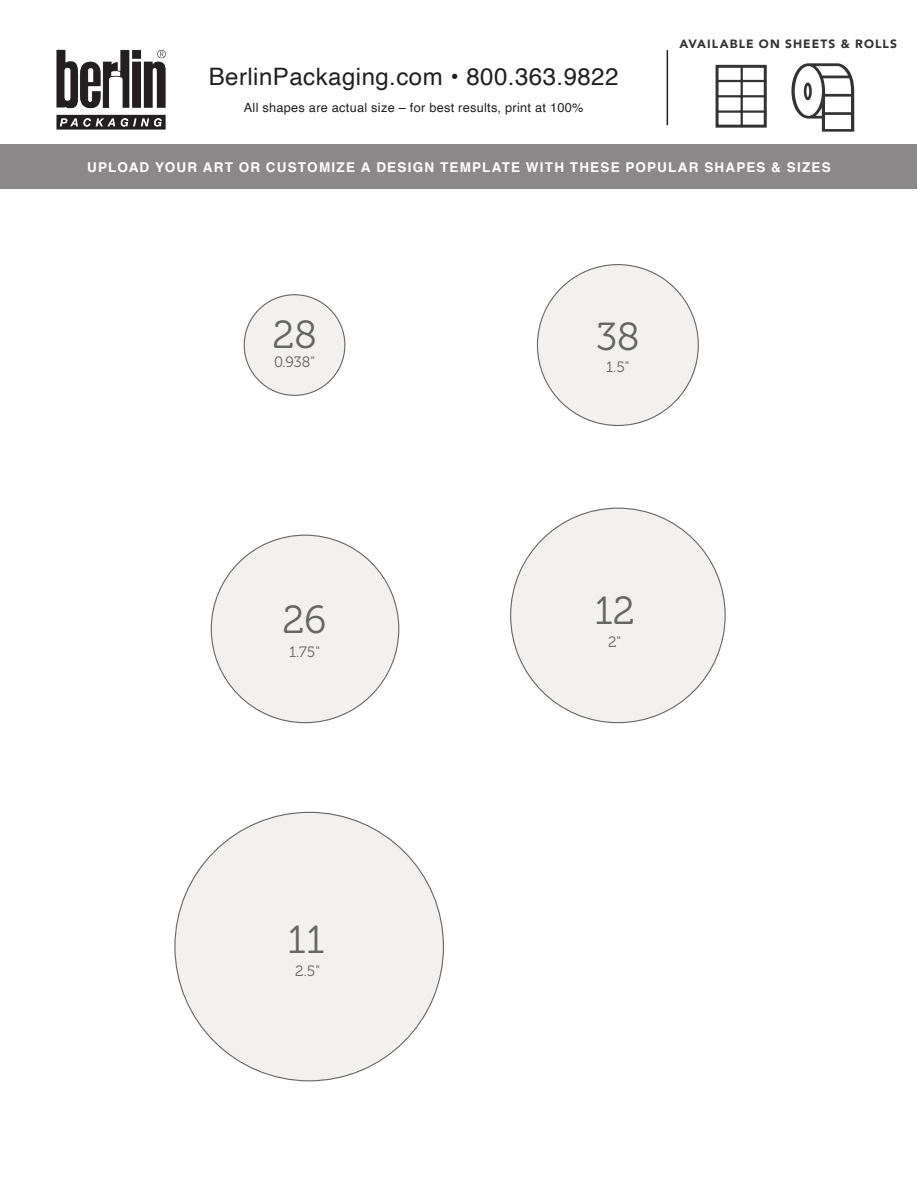
<style>
.page{position:relative;width:918px;height:1188px;background:#fff}
.page>*{position:absolute;margin:0;border:0;box-sizing:border-box;transform-origin:0 0}
.t1{font:39px "Museo 300";color:#656666}
.t2{font:24px "Helvetica";letter-spacing:.02em;color:#231f20}
.t3{font:15px "Museo 300";color:#656666}
.t4{font:700 13.5px "Helvetica";letter-spacing:.09em;color:#fff}
.t5{font:12.75px "Helvetica";letter-spacing:.02em;color:#231f20}
.t6{font:900 12px "Avenir";letter-spacing:.09em;color:#323332}
</style>
<div class="page">
<div style="left:244px;top:295px;width:101px;height:100px;background:#f2f1f0;border-radius:50%"></div>
<div style="left:211px;top:535px;width:188px;height:188px;background:#f2f1f0;border-radius:50%"></div>
<hr style="left:667px;top:50px;width:1px;height:75px;background:#231f20">
<img style="left:56px;top:50px;width:110px;height:80px">
<div style="left:1px;top:145px;width:916px;height:44px;background:#8a8888"></div>
<div style="left:511px;top:508px;width:214px;height:215px;background:#f2f1f0;border-radius:50%"></div>
<div style="left:175px;top:812px;width:268px;height:269px;background:#f2f1f0;border-radius:50%"></div>
<div style="left:537px;top:265px;width:161px;height:160px;background:#f2f1f0;border-radius:50%"></div>
<div style="left:716px;top:65px;width:51px;height:63px;border:3px solid #333"></div>
<hr style="left:741px;top:65px;width:2px;height:61px;background:#333">
<hr style="left:717px;top:95px;width:49px;height:2px;background:#333">
<hr style="left:717px;top:80px;width:49px;height:2px;background:#333">
<hr style="left:717px;top:110px;width:49px;height:3px;background:#333">
<svg style="left:791px;top:63px;width:63px;height:69px"></svg>
<div style="left:804px;top:83px;width:8px;height:17px;border:3px solid #333;border-radius:50%"></div>
<p class="t2" style="left:209px;top:58px;width:411px">BerlinPackaging.com • 800.363.9822</p>
<p class="t5" style="left:244px;top:97px;width:341px">All shapes are actual size – for best results, print at 100%</p>
<p class="t6" style="left:679px;top:33px;width:219px">AVAILABLE ON SHEETS &amp; ROLLS</p>
<p class="t4" style="left:87px;top:157px;width:745px">UPLOAD YOUR ART OR CUSTOMIZE A DESIGN TEMPLATE WITH THESE POPULAR SHAPES &amp; SIZES</p>
<p class="t1" style="left:272px;top:313px;width:46px">28</p>
<p class="t3" style="left:274px;top:354px;width:43px">0.938"</p>
<p class="t1" style="left:283px;top:599px;width:45px">26</p>
<p class="t3" style="left:289px;top:644px;width:32px">1.75"</p>
<p class="t1" style="left:288px;top:919px;width:39px">11</p>
<p class="t3" style="left:295px;top:963px;width:26px">2.5"</p>
<p class="t1" style="left:596px;top:315px;width:44px">38</p>
<p class="t3" style="left:606px;top:359px;width:25px">1.5"</p>
<p class="t1" style="left:594px;top:589px;width:42px">12</p>
<p class="t3" style="left:608px;top:634px;width:15px">2"</p>
</div>
